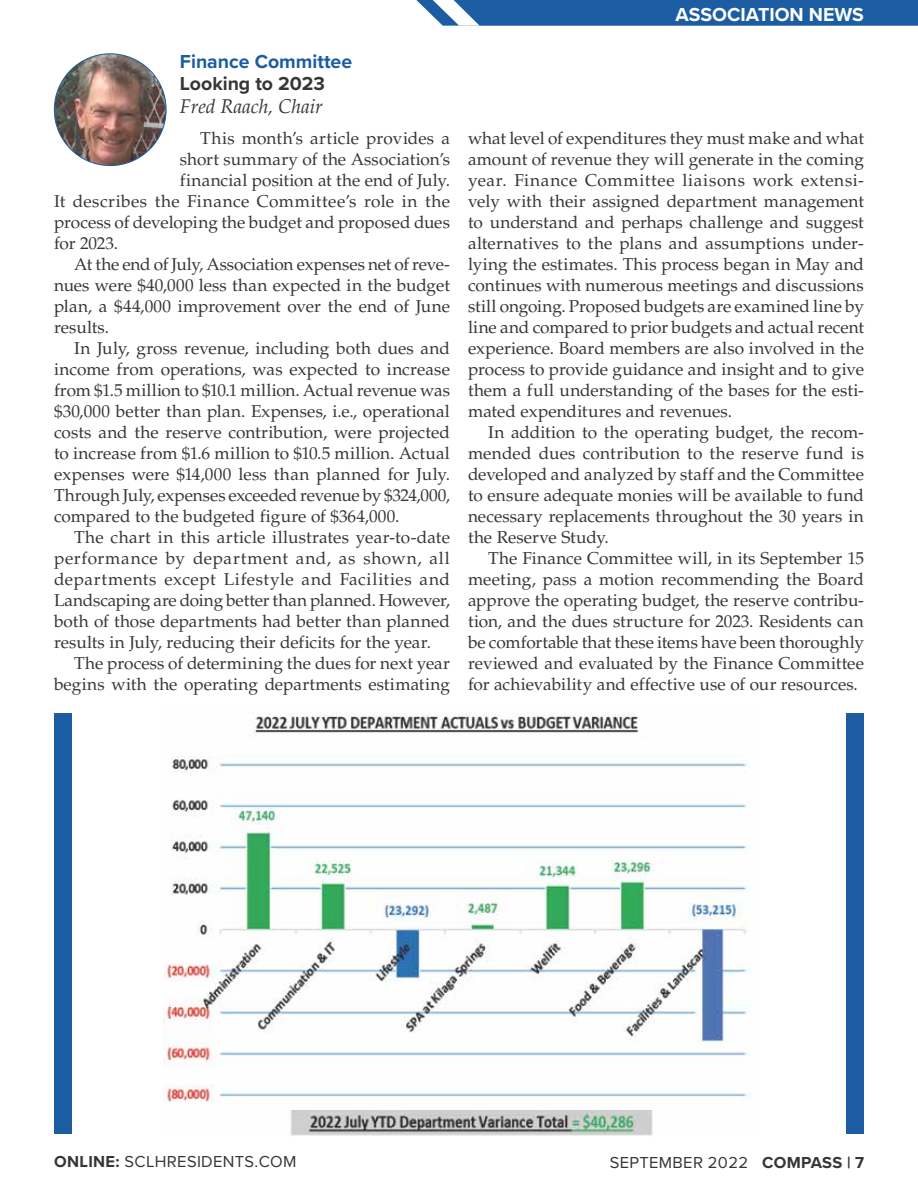
<style>
.page{position:relative;width:918px;height:1188px;background:#fff}
.page>*{position:absolute;margin:0;border:0;box-sizing:border-box;transform-origin:0 0}
.t1{font:700 19.5px "Proxima Nova";color:#1c5ca2}
.t2{font:700 19.5px "Proxima Nova";color:#fff}
.t3{font:italic 19.5px "Palatino";color:#373535}
.t4{font:700 19.5px "Proxima Nova";color:#373535}
.t5{font:17.25px/21px "Palatino";letter-spacing:.005em;color:#373535;text-align:justify}
.t6{font:17.25px "Palatino";letter-spacing:.035em;color:#373535}
.t7{font:17.25px "Palatino";letter-spacing:.025em;color:#373535}
.t8{font:17.25px "Palatino";letter-spacing:.04em;color:#373535}
.t9{font:16.5px "Proxima Nova";letter-spacing:.02em;color:#373535}
.s1{font-weight:700}
</style>
<div class="page">
<img style="left:54px;top:54px;width:112px;height:112px;border-radius:56px">
<div style="left:54px;top:714px;width:18px;height:420px;background:#1c5ca2"></div>
<div style="left:846px;top:714px;width:18px;height:420px;background:#1c5ca2"></div>
<img style="left:290px;top:1110px;width:363px;height:26px">
<img style="left:164px;top:713px;width:586px;height:390px">
<svg style="left:416px;top:0;width:502px;height:26px;background:#2d68a9"></svg>
<p class="t1" style="left:180px;top:47px;width:174px">Finance Committee</p>
<p class="t4" style="left:180px;top:69px;width:147px">Looking to 2023</p>
<p class="t3" style="left:180px;top:95px;width:144px">Fred Raach, Chair</p>
<p class="t5" style="left:200px;top:128px;width:251px">This month’s article provides a</p>
<p class="t5" style="left:180px;top:149px;width:272px">short summary of the Association’s</p>
<p class="t5" style="left:180px;top:170px;width:272px">financial position at the end of July.</p>
<p class="t7" style="left:54px;top:191px;width:397px">It describes the Finance Committee’s role in the</p>
<p class="t5" style="left:54px;top:212px;width:397px">process of developing the budget and proposed dues</p>
<p class="t5" style="left:54px;top:233px;width:66px">for 2023.</p>
<p class="t5" style="left:74px;top:254px;width:377px">At the end of July, Association expenses net of reve-</p>
<p class="t5" style="left:54px;top:275px;width:398px">nues were $40,000 less than expected in the budget</p>
<p class="t5" style="left:54px;top:296px;width:398px">plan, a $44,000 improvement over the end of June</p>
<p class="t5" style="left:54px;top:317px;width:57px">results.</p>
<p class="t5" style="left:74px;top:338px;width:377px">In July, gross revenue, including both dues and</p>
<p class="t5" style="left:54px;top:359px;width:398px">income from operations, was expected to increase</p>
<p class="t5" style="left:54px;top:380px;width:398px">from $1.5 million to $10.1 million. Actual revenue was</p>
<p class="t5" style="left:54px;top:401px;width:397px">$30,000 better than plan. Expenses, i.e., operational</p>
<p class="t5" style="left:54px;top:422px;width:398px">costs and the reserve contribution, were projected</p>
<p class="t5" style="left:54px;top:443px;width:397px">to increase from $1.6 million to $10.5 million. Actual</p>
<p class="t5" style="left:54px;top:464px;width:398px">expenses were $14,000 less than planned for July.</p>
<p class="t5" style="left:54px;top:485px;width:397px">Through July, expenses exceeded revenue by $324,000,</p>
<p class="t5" style="left:54px;top:506px;width:347px">compared to the budgeted figure of $364,000.</p>
<p class="t5" style="left:74px;top:527px;width:377px">The chart in this article illustrates year-to-date</p>
<p class="t8" style="left:54px;top:548px;width:397px">performance by department and, as shown, all</p>
<p class="t6" style="left:54px;top:569px;width:397px">departments except Lifestyle and Facilities and</p>
<p class="t5" style="left:54px;top:590px;width:398px">Landscaping are doing better than planned. However,</p>
<p class="t5" style="left:54px;top:611px;width:397px">both of those departments had better than planned</p>
<p class="t5" style="left:54px;top:632px;width:379px">results in July, reducing their deficits for the year.</p>
<p class="t5" style="left:74px;top:653px;width:377px">The process of determining the dues for next year</p>
<p class="t5" style="left:54px;top:674px;width:397px">begins with the operating departments estimating</p>
<p class="t2" style="left:676px;top:0;width:190px">ASSOCIATION NEWS</p>
<p class="t5" style="left:468px;top:128px;width:398px">what level of expenditures they must make and what amount of revenue they will generate in the coming year. Finance Committee liaisons work extensi&shy;vely with their assigned department management to understand and perhaps challenge and suggest alternatives to the plans and assumptions under&shy;lying the estimates. This process began in May and continues with numerous meetings and discussions still ongoing. Proposed budgets are examined line by line and compared to prior budgets and actual recent experience. Board members are also involved in the process to provide guidance and insight and to give them a full understanding of the bases for the esti&shy;mated expenditures and revenues.</p>
<p class="t5" style="left:468px;top:422px;width:398px;text-indent:20px">In addition to the operating budget, the recom&shy;mended dues contribution to the reserve fund is developed and analyzed by staff and the Committee to ensure adequate monies will be available to fund necessary replacements throughout the 30 years in the Reserve Study.</p>
<p class="t5" style="left:468px;top:548px;width:398px;text-indent:20px">The Finance Committee will, in its September 15 meeting, pass a motion recommending the Board approve the operating budget, the reserve contribu&shy;tion, and the dues structure for 2023. Residents can be comfortable that these items have been thoroughly reviewed and evaluated by the Finance Committee for achievability and effective use of our resources.</p>
<p class="t9" style="left:54px;top:1149px;width:244px"><span class="s1">ONLINE:</span> SCLHRESIDENTS.COM</p>
<p class="t9" style="left:610px;top:1150px;width:256px">SEPTEMBER 2022 <span class="s1">COMPASS | 7</span></p>
</div>
